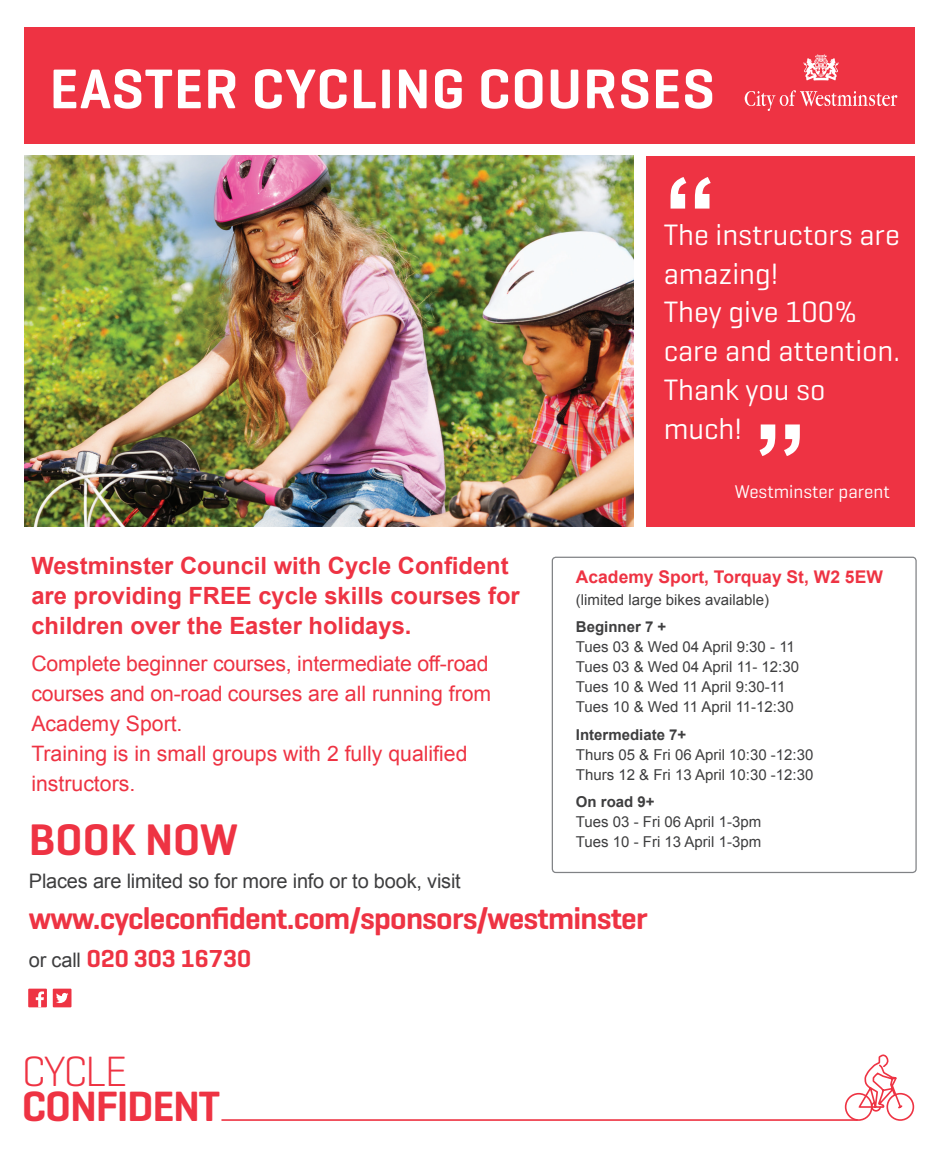
<style>
.page{position:relative;width:939px;height:1152px;background:#fff}
.page>*{position:absolute;margin:0;border:0;box-sizing:border-box;transform-origin:0 0}
.t1{font:700 106.38px "Arial";color:#fff}
.t2{font:600 56.88px "Geogrotesque";letter-spacing:.02em;color:#fff}
.t3{font:600 45px "Geogrotesque";color:#ee3343}
.t4{font:600 43.12px "Geogrotesque";letter-spacing:-.03em;color:#ee3343}
.t5{font:300 43.12px "Geogrotesque";letter-spacing:-.04em;color:#ee3343}
.t6{font:600 31.25px "Geogrotesque";letter-spacing:-.025em;color:#ee3343}
.t7{font:30px/38.8px "Geogrotesque";color:#fff}
.t8{font:600 25px "Geogrotesque";color:#ee3343}
.t9{font:700 23.75px/30px "Arial";color:#ee3343}
.t10{font:21.25px "Arial";color:#ee3343}
.t11{font:20px "Arial";letter-spacing:-.01em;color:#3e3e3f}
.t12{font:18.75px "Geogrotesque";color:#fff}
.t13{font:700 17.5px "Arial";color:#ee3343}
.t14{font:15px "Arial";color:#3e3e3f}
.t15{font:700 15px "Arial";color:#3e3e3f}
.s1{font-family:"Arial";font-weight:400;font-size:20px;color:#3e3e3f}
</style>
<div class="page">
<div style="left:24px;top:27px;width:891px;height:117px;background:#ee3343"></div>
<img style="left:24px;top:156px;width:609px;height:370px">
<svg style="left:844px;top:1054px;width:71px;height:67px"></svg>
<hr style="left:221px;top:1119px;width:637px;height:1px;background:#ee3343">
<div style="left:647px;top:156px;width:268px;height:370px;background:#ee3343"></div>
<div style="left:552px;top:556px;width:365px;height:317px;border:1px solid #808285;border-radius:4px"></div>
<div style="left:28px;top:988px;width:19px;height:19px;background:#ee3343"></div>
<svg style="left:36px;top:991px;width:8px;height:16px"></svg>
<div style="left:53px;top:988px;width:18px;height:19px;background:#ee3343"></div>
<svg style="left:56px;top:993px;width:12px;height:10px"></svg>
<svg style="left:745px;top:90px;width:152px;height:21px"></svg>
<svg style="left:803px;top:54px;width:36px;height:26px"></svg>
<p class="t2" style="left:50px;top:53px;width:667px">EASTER CYCLING COURSES</p>
<p class="t1" style="left:664px;top:146px;width:55px">“</p>
<p class="t7" style="left:664px;top:214px;width:238px">The instructors are amazing!</p>
<p class="t7" style="left:664px;top:292px;width:195px">They give 100%</p>
<p class="t7" style="left:664px;top:330px;width:238px">care and attention.</p>
<p class="t7" style="left:664px;top:369px;width:163px">Thank you so much!</p>
<p class="t1" style="left:754px;top:393px;width:55px">”</p>
<p class="t9" style="left:31px;top:552px;width:490px">Westminster Council with Cycle Confident are providing FREE cycle skills courses for children over the Easter holidays.</p>
<p class="t10" style="left:31px;top:649px;width:459px">Complete beginner courses, intermediate off-road</p>
<p class="t10" style="left:31px;top:679px;width:461px">courses and on-road courses are all running from</p>
<p class="t10" style="left:31px;top:709px;width:153px">Academy Sport.</p>
<p class="t10" style="left:31px;top:739px;width:438px">Training is in small groups with 2 fully qualified</p>
<p class="t10" style="left:31px;top:769px;width:105px">instructors.</p>
<p class="t3" style="left:29px;top:812px;width:211px">BOOK NOW</p>
<p class="t11" style="left:29px;top:867px;width:433px">Places are limited so for more info or to book, visit</p>
<p class="t12" style="left:735px;top:480px;width:157px">Westminster parent</p>
<p class="t13" style="left:576px;top:565px;width:308px">Academy Sport, Torquay St, W2 5EW</p>
<p class="t14" style="left:576px;top:589px;width:195px">(limited large bikes available)</p>
<p class="t15" style="left:576px;top:617px;width:92px">Beginner 7 +</p>
<p class="t14" style="left:576px;top:637px;width:221px">Tues 03 &amp; Wed 04 April 9:30 - 11</p>
<p class="t14" style="left:576px;top:657px;width:225px">Tues 03 &amp; Wed 04 April 11- 12:30</p>
<p class="t14" style="left:576px;top:677px;width:211px">Tues 10 &amp; Wed 11 April 9:30-11</p>
<p class="t14" style="left:576px;top:697px;width:219px">Tues 10 &amp; Wed 11 April 11-12:30</p>
<p class="t15" style="left:576px;top:724px;width:112px">Intermediate 7+</p>
<p class="t14" style="left:576px;top:744px;width:239px">Thurs 05 &amp; Fri 06 April 10:30 -12:30</p>
<p class="t14" style="left:576px;top:764px;width:239px">Thurs 12 &amp; Fri 13 April 10:30 -12:30</p>
<p class="t15" style="left:576px;top:792px;width:80px">On road 9+</p>
<p class="t14" style="left:576px;top:812px;width:187px">Tues 03 - Fri 06 April 1-3pm</p>
<p class="t14" style="left:576px;top:832px;width:187px">Tues 10 - Fri 13 April 1-3pm</p>
<p class="t6" style="left:29px;top:898px;width:620px">www.cycleconfident.com/sponsors/westminster</p>
<p class="t8" style="left:29px;top:942px;width:224px"><span class="s1">or call</span> 020 303 16730</p>
<p class="t5" style="left:22px;top:1045px;width:107px">CYCLE</p>
<p class="t4" style="left:22px;top:1079px;width:200px">CONFIDENT</p>
</div>
